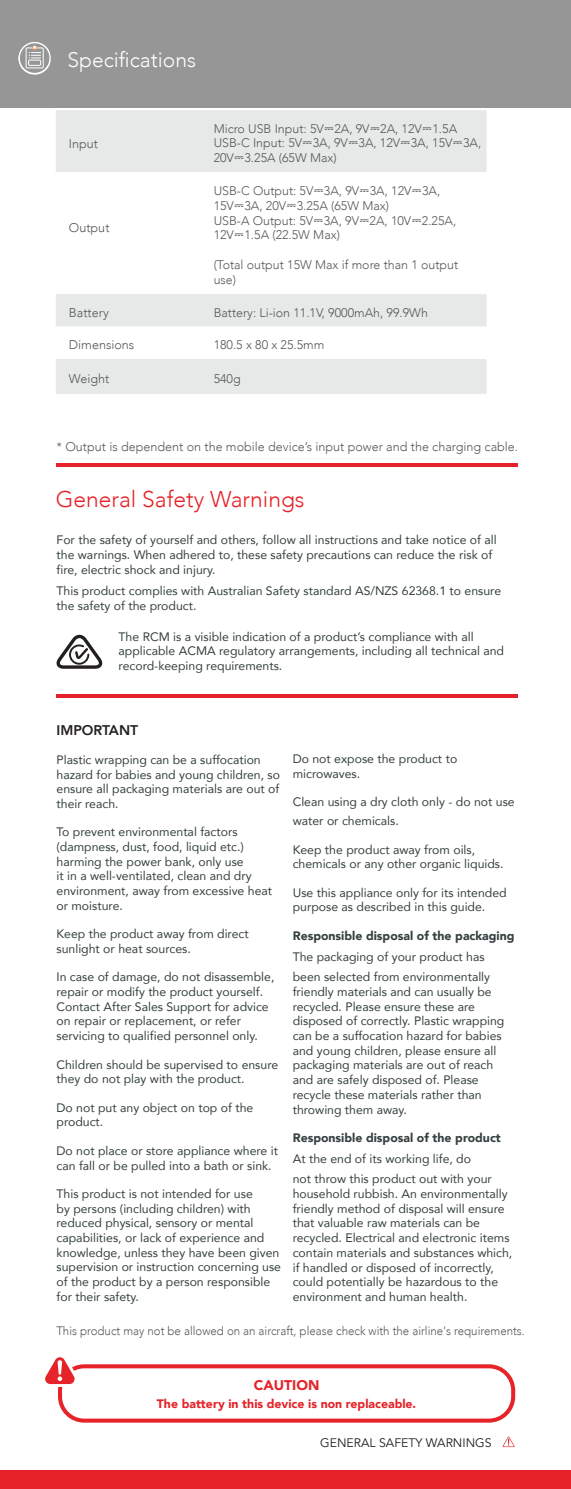
<style>
.page{position:relative;width:571px;height:1489px;background:#fff}
.page>*{position:absolute;margin:0;border:0;box-sizing:border-box;transform-origin:0 0}
.t1{font:300 22.75px "Avenir";color:#e52328}
.t2{font:300 21px "Avenir";color:#fff}
.t3{font:800 14px "Avenir";color:#231f20}
.t4{font:900 14px "Avenir";color:#e52328}
.t5{font:300 12.6px "Avenir";color:#54575a}
.t6{font:300 12.42px/14.9px "Avenir";color:#54575a}
.t7{font:12.25px/14.7px "Avenir";color:#364040}
.t8{font:300 12.25px "Avenir";color:#54575a;scale:.94 1}
.t9{font:900 12.25px "Avenir";color:#364040}
.t10{font:900 12.25px "Avenir";color:#e52328}
.t11{font:12.25px "Avenir";color:#231f20}
</style>
<div class="page">
<div style="left:0;top:1470px;width:570px;height:18px;background:#e52328"></div>
<svg style="left:503px;top:1436px;width:11px;height:10px"></svg>
<hr style="left:56px;top:694px;width:461px;height:3px;background:#e52328">
<hr style="left:56px;top:463px;width:461px;height:4px;background:#e52328">
<svg style="left:56px;top:634px;width:47px;height:34px"></svg>
<div style="left:58px;top:1364px;width:457px;height:58px;border:4px solid #e52328;border-radius:24px"></div>
<svg style="left:45px;top:1357px;width:33px;height:29px"></svg>
<div style="left:56px;top:110px;width:430px;height:284px;background:#e7e8e8"></div>
<svg style="left:56px;top:172px;width:430px;height:187px"></svg>
<div style="left:0;top:0;width:570px;height:108px;background:#969696"></div>
<svg style="left:19px;top:42px;width:32px;height:33px"></svg>
<div style="left:28px;top:60px;width:13px;height:6px;border:1px solid #fff"></div>
<h2 class="t2" style="left:68px;top:47px;width:130px">Specifications</h2>
<p class="t5" style="left:69px;top:136px;width:31px">Input</p>
<p class="t5" style="left:69px;top:220px;width:42px">Output</p>
<p class="t6" style="left:213px;top:121px;width:269px">Micro USB Input: 5V⎓2A, 9V⎓2A, 12V⎓1.5A<br>USB-C Input: 5V⎓3A, 9V⎓3A, 12V⎓3A, 15V⎓3A,<br>20V⎓3.25A (65W Max)</p>
<p class="t6" style="left:213px;top:183px;width:244px">USB-C Output: 5V⎓3A, 9V⎓3A, 12V⎓3A,<br>15V⎓3A, 20V⎓3.25A (65W Max)<br>USB-A Output: 5V⎓3A, 9V⎓2A, 10V⎓2.25A,<br>12V⎓1.5A (22.5W Max)</p>
<p class="t6" style="left:213px;top:257px;width:246px">(Total output 15W Max if more than 1 output use)</p>
<p class="t5" style="left:69px;top:305px;width:41px">Battery</p>
<p class="t6" style="left:213px;top:305px;width:216px">Battery: Li-ion 11.1V, 9000mAh, 99.9Wh</p>
<p class="t5" style="left:69px;top:337px;width:67px">Dimensions</p>
<p class="t6" style="left:213px;top:337px;width:112px">180.5 x 80 x 25.5mm</p>
<p class="t5" style="left:69px;top:371px;width:42px">Weight</p>
<p class="t6" style="left:213px;top:371px;width:28px">540g</p>
<p class="t5" style="left:56px;top:439px;width:463px">* Output is dependent on the mobile device’s input power and the charging cable.</p>
<h1 class="t1" style="left:56px;top:486px;width:250px">General Safety Warnings</h1>
<p class="t7" style="left:56px;top:532px;width:441px">For the safety of yourself and others, follow all instructions and take notice of all the warnings. When adhered to, these safety precautions can reduce the risk of fire, electric shock and injury.</p>
<p class="t7" style="left:56px;top:583px;width:446px">This product complies with Australian Safety standard AS/NZS 62368.1 to ensure the safety of the product.</p>
<p class="t7" style="left:118px;top:628px;width:387px">The RCM is a visible indication of a product’s compliance with all applicable ACMA regulatory arrangements, including all technical and record-keeping requirements.</p>
<p class="t3" style="left:56px;top:719px;width:83px">IMPORTANT</p>
<p class="t7" style="left:56px;top:751px;width:225px">Plastic wrapping can be a suffocation hazard for babies and young children, so ensure all packaging materials are out of their reach.</p>
<p class="t7" style="left:56px;top:824px;width:217px">To prevent environmental factors (dampness, dust, food, liquid etc.) harming the power bank, only use<br>it in a well-ventilated, clean and dry environment, away from excessive heat or moisture.</p>
<p class="t7" style="left:56px;top:926px;width:194px">Keep the product away from direct sunlight or heat sources.</p>
<p class="t7" style="left:56px;top:969px;width:219px">In case of damage, do not disassemble, repair or modify the product yourself.<br>Contact After Sales Support for advice on repair or replacement, or refer servicing to qualified personnel only.</p>
<p class="t7" style="left:56px;top:1056px;width:223px">Children should be supervised to ensure they do not play with the product.</p>
<p class="t7" style="left:56px;top:1099px;width:198px">Do not put any object on top of the product.</p>
<p class="t7" style="left:56px;top:1142px;width:223px">Do not place or store appliance where it can fall or be pulled into a bath or sink.</p>
<p class="t7" style="left:56px;top:1185px;width:226px">This product is not intended for use<br>by persons (including children) with reduced physical, sensory or mental capabilities, or lack of experience and knowledge, unless they have been given supervision or instruction concerning use of the product by a person responsible for their safety.</p>
<p class="t7" style="left:292px;top:751px;width:166px">Do not expose the product to microwaves.</p>
<p class="t7" style="left:292px;top:792px;width:223px;line-height:18.9px">Clean using a dry cloth only - do not use water or chemicals.</p>
<p class="t7" style="left:292px;top:841px;width:212px">Keep the product away from oils, chemicals or any other organic liquids.</p>
<p class="t7" style="left:292px;top:884px;width:215px">Use this appliance only for its intended purpose as described in this guide.</p>
<p class="t9" style="left:292px;top:925px;width:223px">Responsible disposal of the packaging</p>
<p class="t7" style="left:292px;top:945px;width:199px;line-height:20.7px">The packaging of your product has been selected from environmentally</p>
<p class="t7" style="left:292px;top:983px;width:213px">friendly materials and can usually be recycled. Please ensure these are disposed of correctly. Plastic wrapping can be a suffocation hazard for babies and young children, please ensure all packaging materials are out of reach and are safely disposed of. Please recycle these materials rather than throwing them away.</p>
<p class="t9" style="left:292px;top:1127px;width:210px">Responsible disposal of the product</p>
<p class="t7" style="left:292px;top:1147px;width:200px;line-height:20.7px">At the end of its working life, do not throw this product out with your</p>
<p class="t7" style="left:292px;top:1185px;width:221px">household rubbish. An environmentally friendly method of disposal will ensure that valuable raw materials can be recycled. Electrical and electronic items contain materials and substances which, if handled or disposed of incorrectly, could potentially be hazardous to the environment and human health.</p>
<p class="t8" style="left:56px;top:1323px;width:499px">This product may not be allowed on an aircraft, please check with the airline's requirements.</p>
<p class="t4" style="left:254px;top:1372px;width:67px">CAUTION</p>
<p class="t10" style="left:157px;top:1392px;width:261px">The battery in this device is non replaceable.</p>
<p class="t11" style="left:320px;top:1433px;width:173px">GENERAL SAFETY WARNINGS</p>
</div>
